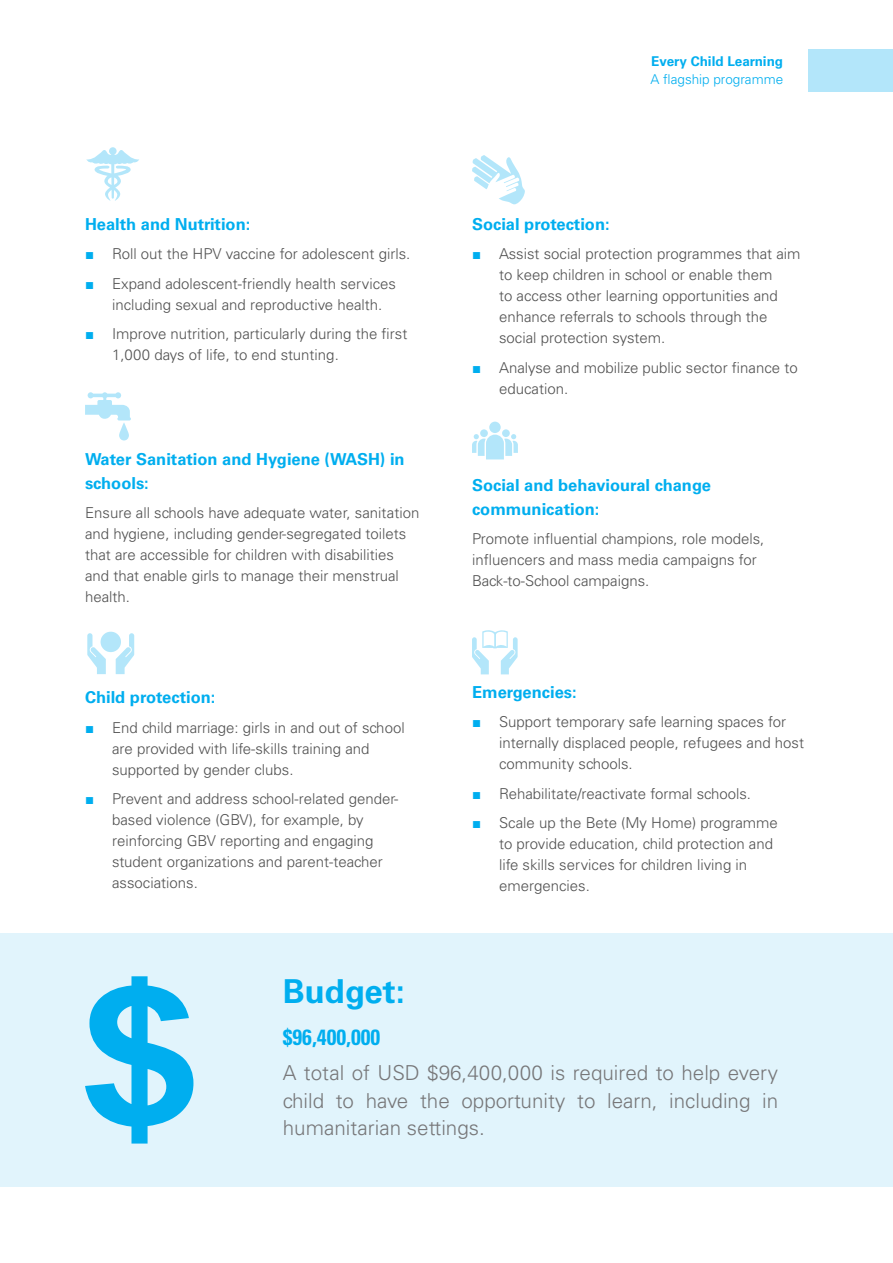
<style>
.page{position:relative;width:893px;height:1263px;background:#fff}
.page>*{position:absolute;margin:0;border:0;box-sizing:border-box;transform-origin:0 0}
.t1{font:700 33px "Univers LT Std";color:#00aeef}
.t2{font:700 condensed 22.05px "Univers LT Std";color:#00aeef}
.t3{font:300 20.55px/27.5px "Univers LT Std";color:#777779;text-align:justify}
.t4{font:700 16.5px/24px "Univers LT Std";color:#00aeef}
.List_Paragraph{font:300 15px/21px "Univers LT Std";color:#515151}
.t5{font:700 13.5px "Univers LT Std";color:#00aeef}
.t6{font:300 13.5px "Univers LT Std";color:#00aeef}
.s1{font-family:"Arial";font-weight:400;color:#00aeef}
</style>
<div class="page">
<div style="left:808px;top:49px;width:85px;height:43px;background:#b3e6fa"></div>
<div style="left:0;top:933px;width:893px;height:253px;background:#e1f4fc"></div>
<svg style="left:87px;top:632px;width:47px;height:42px"></svg>
<svg style="left:86px;top:147px;width:53px;height:54px"></svg>
<svg style="left:472px;top:422px;width:46px;height:37px"></svg>
<svg style="left:85px;top:392px;width:46px;height:49px"></svg>
<svg style="left:472px;top:155px;width:53px;height:50px"></svg>
<svg style="left:85px;top:976px;width:108px;height:167px"></svg>
<svg style="left:472px;top:630px;width:46px;height:44px"></svg>
<p class="t4" style="left:85px;top:212px;width:167px">Health and Nutrition:</p>
<p class="List_Paragraph" style="left:85px;top:244px;width:327px"><span class="s1">■</span> Roll out the HPV vaccine for adolescent girls.</p>
<p class="List_Paragraph" style="left:112px;top:273px;width:286px;text-indent:-27px"><span class="s1">■</span> Expand adolescent-friendly health services including sexual and reproductive health.</p>
<p class="List_Paragraph" style="left:112px;top:324px;width:297px;text-indent:-27px"><span class="s1">■</span> Improve nutrition, particularly during the first<br>1,000 days of life, to end stunting.</p>
<p class="t4" style="left:85px;top:447px;width:321px">Water Sanitation and Hygiene (WASH) in schools:</p>
<p class="List_Paragraph" style="left:85px;top:503px;width:336px">Ensure all schools have adequate water, sanitation and hygiene, including gender-segregated toilets that are accessible for children with disabilities and that enable girls to manage their menstrual health.</p>
<p class="t4" style="left:85px;top:685px;width:132px">Child protection:</p>
<p class="List_Paragraph" style="left:112px;top:717px;width:294px;text-indent:-27px"><span class="s1">■</span> End child marriage: girls in and out of school are provided with life-skills training and supported by gender clubs.</p>
<p class="List_Paragraph" style="left:112px;top:788px;width:288px;text-indent:-27px"><span class="s1">■</span> Prevent and address school-related gender&shy;based violence (GBV), for example, by reinforcing GBV reporting and engaging student organizations and parent-teacher associations.</p>
<p class="t5" style="left:651px;top:53px;width:133px">Every Child Learning</p>
<p class="t6" style="left:651px;top:71px;width:134px">A flagship programme</p>
<p class="t4" style="left:472px;top:212px;width:139px">Social protection:</p>
<p class="List_Paragraph" style="left:499px;top:244px;width:303px;text-indent:-27px"><span class="s1">■</span> Assist social protection programmes that aim to keep children in school or enable them<br>to access other learning opportunities and enhance referrals to schools through the social protection system.</p>
<p class="List_Paragraph" style="left:499px;top:357px;width:300px;text-indent:-27px"><span class="s1">■</span> Analyse and mobilize public sector finance to education.</p>
<p class="t4" style="left:472px;top:473px;width:240px">Social and behavioural change communication:</p>
<p class="List_Paragraph" style="left:472px;top:528px;width:294px">Promote influential champions, role models, influencers and mass media campaigns for<br>Back-to-School campaigns.</p>
<p class="t4" style="left:472px;top:680px;width:106px">Emergencies:</p>
<p class="List_Paragraph" style="left:499px;top:711px;width:307px;text-indent:-27px"><span class="s1">■</span> Support temporary safe learning spaces for internally displaced people, refugees and host community schools.</p>
<p class="List_Paragraph" style="left:472px;top:783px;width:281px"><span class="s1">■</span> Rehabilitate/reactivate formal schools.</p>
<p class="List_Paragraph" style="left:499px;top:812px;width:280px;text-indent:-27px"><span class="s1">■</span> Scale up the Bete (My Home) programme to provide education, child protection and life skills services for children living in emergencies.</p>
<p class="t1" style="left:283px;top:972px;width:124px">Budget:</p>
<p class="t2" style="left:283px;top:1023px;width:99px">$96,400,000</p>
<p class="t3" style="left:283px;top:1059px;width:497px">A total of USD $96,400,000 is required to help every child to have the opportunity to learn, including in humanitarian settings.</p>
</div>
